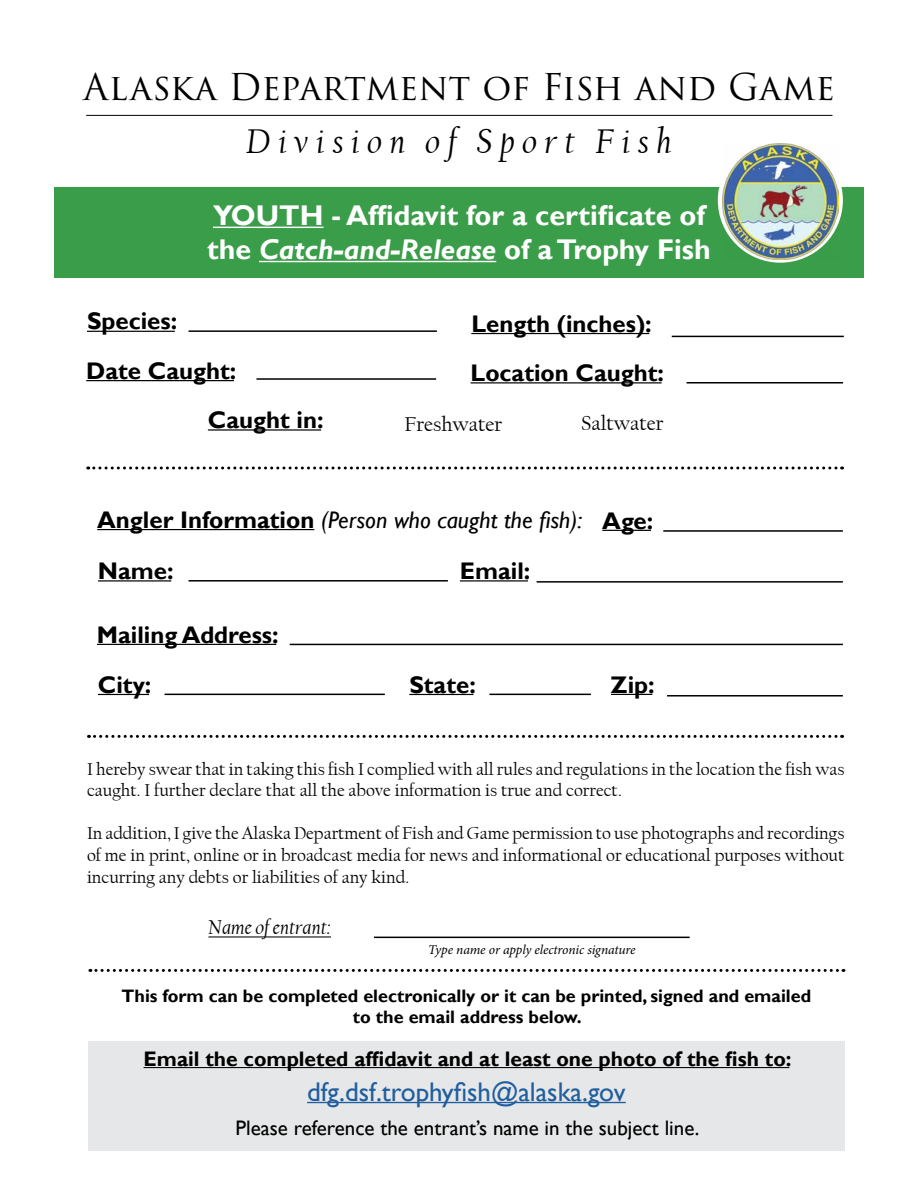
<style>
.page{position:relative;width:918px;height:1188px;background:#fff}
.page>*{position:absolute;margin:0;border:0;box-sizing:border-box;transform-origin:0 0}
.t1{font:36px "Trajan Pro 3";color:#000}
.t2{font:italic 36px "Californian FB";letter-spacing:.2em;color:#000}
.t3{font:700 28.5px/34.2px "Gill Sans";color:#fff}
.t4{font:27px "Gill Sans";color:#215e9e}
.t5{font:700 24px/50.1px "Gill Sans";color:#000}
.t6{font:italic 24px/51.3px "Gill Sans";color:#000}
.t7{font:700 21px "Gill Sans";color:#000}
.t8{font:21px "Gill Sans";color:#000}
.t9{font:21px "Californian FB";color:#000}
.t10{font:italic 21px "Californian FB";color:#000}
.t11{font:18px/21.6px "Californian FB";color:#000}
.t12{font:700 18px/21.6px "Gill Sans";color:#000;text-align:center}
.t13{font:italic 13.5px "Minion Pro";letter-spacing:-.01em;color:#000}
.s1{font-style:italic}
.s2{font-weight:700;font-style:normal}
</style>
<div class="page">
<div style="left:54px;top:187px;width:810px;height:91px;background:#3a9d49"></div>
<hr style="left:213px;top:227px;width:111px;height:1px;background:#fff">
<hr style="left:259px;top:261px;width:237px;height:1px;background:#fff">
<hr style="left:86px;top:115px;width:746px;height:1px;background:#000">
<hr style="left:87px;top:331px;width:88px;height:1px;background:#000">
<hr style="left:471px;top:333px;width:178px;height:1px;background:#000">
<hr style="left:189px;top:330px;width:248px;height:2px;background:#000">
<hr style="left:672px;top:336px;width:172px;height:1px;background:#000">
<hr style="left:86px;top:380px;width:148px;height:1px;background:#000">
<hr style="left:471px;top:382px;width:191px;height:1px;background:#000">
<hr style="left:257px;top:378px;width:179px;height:2px;background:#000">
<hr style="left:687px;top:382px;width:156px;height:2px;background:#000">
<hr style="left:208px;top:429px;width:113px;height:2px;background:#000">
<svg style="left:88px;top:466px;width:755px;height:4px"></svg>
<hr style="left:97px;top:529px;width:217px;height:1px;background:#000">
<hr style="left:98px;top:580px;width:73px;height:2px;background:#000">
<hr style="left:189px;top:580px;width:259px;height:2px;background:#000">
<hr style="left:97px;top:644px;width:179px;height:1px;background:#000">
<hr style="left:290px;top:644px;width:553px;height:1px;background:#000">
<hr style="left:98px;top:694px;width:51px;height:1px;background:#000">
<hr style="left:409px;top:694px;width:64px;height:1px;background:#000">
<hr style="left:165px;top:694px;width:220px;height:1px;background:#000">
<hr style="left:489px;top:694px;width:102px;height:1px;background:#000">
<hr style="left:611px;top:694px;width:41px;height:1px;background:#000">
<hr style="left:667px;top:695px;width:176px;height:2px;background:#000">
<svg style="left:88px;top:735px;width:755px;height:3px"></svg>
<hr style="left:208px;top:936px;width:123px;height:1px;background:#000">
<hr style="left:374px;top:937px;width:316px;height:1px;background:#000">
<svg style="left:90px;top:969px;width:754px;height:3px"></svg>
<div style="left:88px;top:1041px;width:756px;height:109px;background:#e6e7e8"></div>
<hr style="left:144px;top:1067px;width:645px;height:1px;background:#000">
<hr style="left:307px;top:1102px;width:319px;height:1px;background:#215e9e">
<div style="left:718px;top:138px;width:125px;height:125px;background:#fff;border-radius:50%"></div>
<img style="left:722px;top:144px;width:116px;height:116px">
<hr style="left:460px;top:580px;width:68px;height:2px;background:#000">
<hr style="left:537px;top:581px;width:306px;height:2px;background:#000">
<hr style="left:602px;top:530px;width:49px;height:1px;background:#000">
<hr style="left:663px;top:530px;width:180px;height:2px;background:#000">
<h1 class="t1" style="left:83px;top:63px;width:753px">Alaska Department of Fish and Game</h1>
<h1 class="t2" style="left:247px;top:121px;width:426px">Division of Sport Fish</h1>
<h2 class="t3" style="left:207px;top:199px;width:505px">YOUTH - Affidavit for a certificate of the <span class="s1">Catch-and-Release</span> of a Trophy Fish</h2>
<h3 class="t5" style="left:87px;top:297px;width:92px">Species:</h3>
<h3 class="t5" style="left:471px;top:299px;width:182px">Length (inches):</h3>
<h3 class="t5" style="left:86px;top:346px;width:152px">Date Caught:</h3>
<h3 class="t5" style="left:471px;top:349px;width:195px">Location Caught:</h3>
<h3 class="t5" style="left:208px;top:396px;width:117px">Caught in:</h3>
<p class="t9" style="left:405px;top:413px;width:99px">Freshwater</p>
<p class="t9" style="left:581px;top:412px;width:84px">Saltwater</p>
<h3 class="t6" style="left:97px;top:494px;width:487px"><span class="s2">Angler Information</span> (Person who caught the fish):<br><span class="s2">Name:</span></h3>
<h3 class="t5" style="left:460px;top:547px;width:72px">Email:</h3>
<h3 class="t5" style="left:602px;top:496px;width:53px">Age:</h3>
<h3 class="t5" style="left:97px;top:610px;width:183px">Mailing Address:<br>City:</h3>
<h3 class="t5" style="left:409px;top:660px;width:68px">State:</h3>
<h3 class="t5" style="left:611px;top:660px;width:45px">Zip:</h3>
<p class="t11" style="left:87px;top:758px;width:759px">I hereby swear that in taking this fish I complied with all rules and regulations in the location the fish was caught. I further declare that all the above information is true and correct.</p>
<p class="t11" style="left:87px;top:823px;width:759px;text-align:justify">In addition, I give the Alaska Department of Fish and Game permission to use photographs and recordings of me in print, online or in broadcast media for news and informational or educational purposes without incurring any debts or liabilities of any kind.</p>
<p class="t10" style="left:208px;top:916px;width:124px">Name of entrant:</p>
<p class="t13" style="left:428px;top:940px;width:209px">Type name or apply electronic signature</p>
<p class="t12" style="left:122px;top:985px;width:691px">This form can be completed electronically or it can be printed, signed and emailed to the email address below.</p>
<p class="t7" style="left:144px;top:1046px;width:649px">Email the completed affidavit and at least one photo of the fish to:</p>
<h3 class="t4" style="left:307px;top:1076px;width:320px">dfg.dsf.trophyfish@alaska.gov</h3>
<p class="t8" style="left:236px;top:1116px;width:465px">Please reference the entrant’s name in the subject line.</p>
</div>
